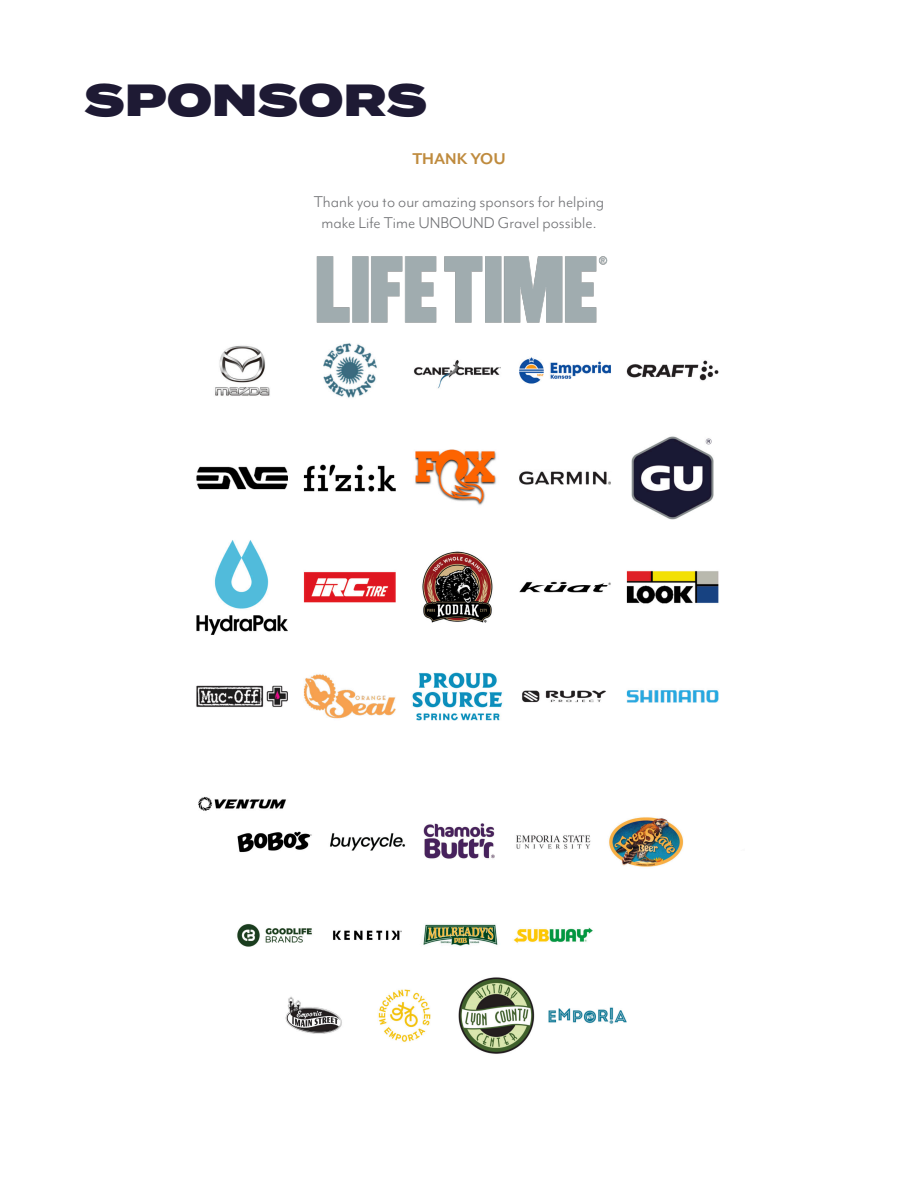
<style>
.page{position:relative;width:918px;height:1188px;background:#fff}
.page>*{position:absolute;margin:0;border:0;box-sizing:border-box;transform-origin:0 0}
.t1{font:900 45px "Termina";color:#1e1a34}
.t2{font:18px/21.6px "Mr Eaves Mod OT";color:#717275;text-align:center}
.t3{font:700 18px "Mr Eaves Mod OT";color:#bf8b3e}
</style>
<div class="page">
<img style="left:196px;top:322px;width:523px;height:489px">
<img style="left:237px;top:817px;width:447px;height:130px">
<img style="left:285px;top:977px;width:342px;height:77px">
<img style="left:316px;top:257px;width:292px;height:65px">
<p class="t1" style="left:84px;top:66px;width:345px">SPONSORS</p>
<p class="t3" style="left:412px;top:148px;width:95px">THANK YOU</p>
<p class="t2" style="left:314px;top:191px;width:292px">Thank you to our amazing sponsors for helping make Life Time UNBOUND Gravel possible.</p>
</div>
